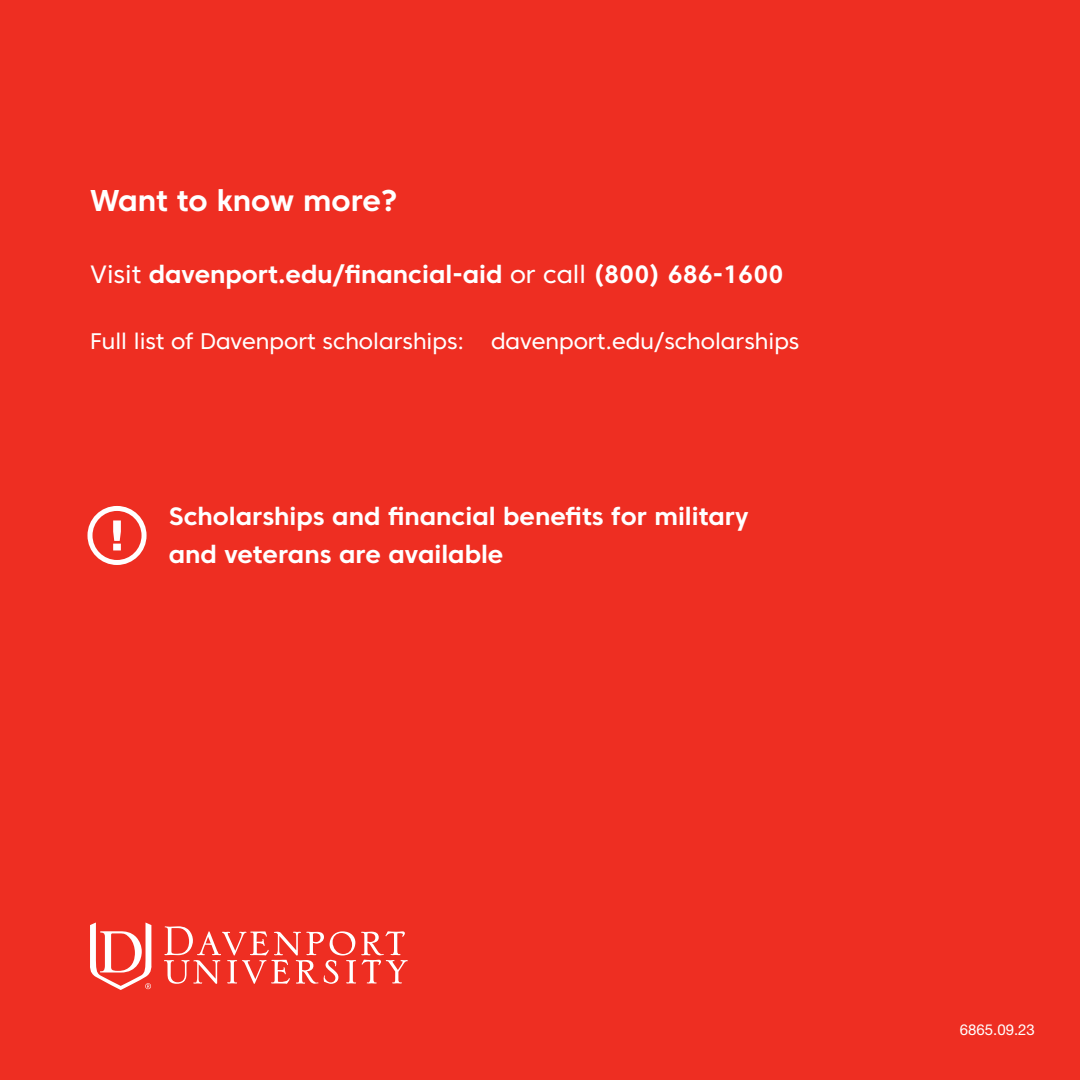
<style>
.page{position:relative;width:1080px;height:1080px;background:#ee2e22}
.page>*{position:absolute;margin:0;border:0;box-sizing:border-box;transform-origin:0 0}
.H2___Alternative{font:700 30px "Core Sans C 65";color:#fff}
.H2___Alternative-2{font:700 25px/37.5px "Core Sans C 65";color:#fff}
.Call_Out{font:22.5px "Core Sans C 45";color:#fff}
.Item_Number{font:15px "Helvetica Neue LT Std";color:#fff}
.s1{font-family:"Core Sans C 45";font-weight:400}
</style>
<div class="page">
<svg style="left:164px;top:926px;width:244px;height:58px"></svg>
<svg style="left:90px;top:922px;width:62px;height:68px"></svg>
<div style="left:87px;top:506px;width:60px;height:59px;border:5px solid #fff;border-radius:50%"></div>
<svg style="left:113px;top:520px;width:8px;height:30px"></svg>
<p class="H2___Alternative" style="left:90px;top:182px;width:309px">Want to know more?</p>
<p class="H2___Alternative-2" style="left:90px;top:255px;width:695px"><span class="s1">Visit</span> davenport.edu/financial-aid <span class="s1">or call</span> (800) 686-1600</p>
<p class="Call_Out" style="left:90px;top:327px;width:711px">Full list of Davenport scholarships: davenport.edu/scholarships</p>
<h2 class="H2___Alternative-2" style="left:169px;top:497px;width:581px">Scholarships and financial benefits for military and veterans are available</h2>
<p class="Item_Number" style="left:960px;top:1021px;width:77px">6865.09.23</p>
</div>
